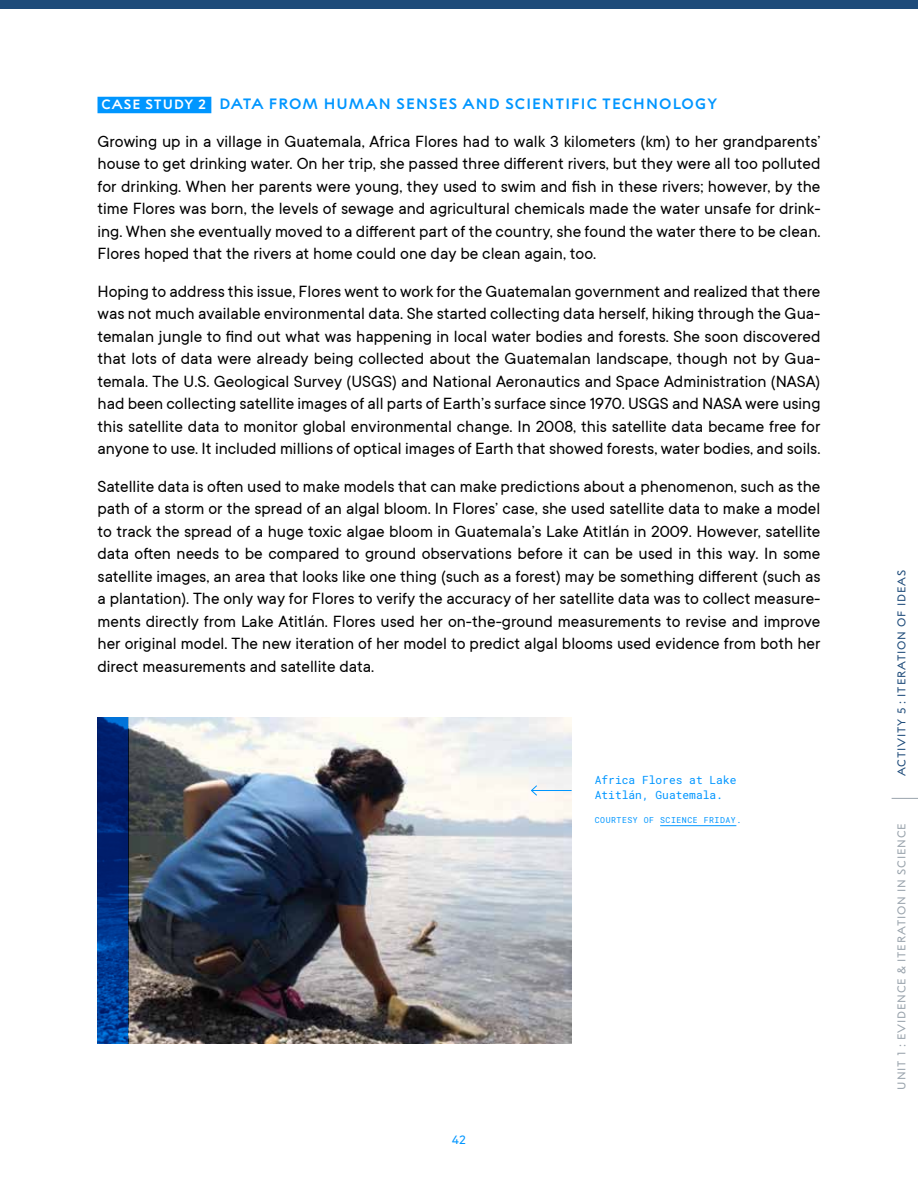
<style>
.page{position:relative;width:918px;height:1188px;background:#fff}
.page>*{position:absolute;margin:0;border:0;box-sizing:border-box;transform-origin:0 0}
.t1{font:18px/22.5px "TT Commons";color:#000;text-align:justify}
.t2{font:700 15px "Alfred Sans";letter-spacing:.075em;color:#0096ff}
.t3{font:12px "Alfred Sans";color:#0096ff}
.t4{font:11.25px/15.8px "Roboto Mono";color:#0096ff}
.t5{font:11.25px "Alfred Sans";letter-spacing:.075em;color:#99a3ac}
.t6{font:11.25px "Alfred Sans";letter-spacing:.075em;color:#1e4b7a}
.t7{font:8.25px "Roboto Mono";letter-spacing:.06em;color:#0096ff}
.s1{font-size:13.5px;color:#fff}
</style>
<div class="page">
<svg style="left:892px;top:798px;width:26px;height:1px"></svg>
<div style="left:0;top:0;width:918px;height:8px;background:#1e4b7a"></div>
<div style="left:98px;top:97px;width:113px;height:16px;background:#0096ff"></div>
<img style="left:128px;top:717px;width:444px;height:327px">
<hr style="left:660px;top:825px;width:76px;height:1px;background:#0096ff">
<hr style="left:532px;top:790px;width:40px;height:1px;background:#0096ff">
<svg style="left:530px;top:785px;width:8px;height:11px"></svg>
<img style="left:98px;top:717px;width:30px;height:327px">
<p class="t2" style="left:101px;top:96px;width:617px"><span class="s1">CASE STUDY 2</span> DATA FROM HUMAN SENSES AND SCIENTIFIC TECHNOLOGY</p>
<p class="t1" style="left:98px;top:130px;width:725px">Growing up in a village in Guatemala, Africa Flores had to walk 3 kilometers (km) to her grandparents’ house to get drinking water. On her trip, she passed three different rivers, but they were all too polluted for drinking. When her parents were young, they used to swim and fish in these rivers; however, by the time Flores was born, the levels of sewage and agricultural chemicals made the water unsafe for drink&shy;ing. When she eventually moved to a different part of the country, she found the water there to be clean.<br>Flores hoped that the rivers at home could one day be clean again, too.</p>
<p class="t1" style="left:98px;top:280px;width:725px">Hoping to address this issue, Flores went to work for the Guatemalan government and realized that there was not much available environmental data. She started collecting data herself, hiking through the Gua&shy;temalan jungle to find out what was happening in local water bodies and forests. She soon discovered that lots of data were already being collected about the Guatemalan landscape, though not by Gua&shy;temala. The U.S. Geological Survey (USGS) and National Aeronautics and Space Administration (NASA) had been collecting satellite images of all parts of Earth’s surface since 1970. USGS and NASA were using this satellite data to monitor global environmental change. In 2008, this satellite data became free for anyone to use. It included millions of optical images of Earth that showed forests, water bodies, and soils.</p>
<p class="t1" style="left:98px;top:475px;width:725px">Satellite data is often used to make models that can make predictions about a phenomenon, such as the path of a storm or the spread of an algal bloom. In Flores’ case, she used satellite data to make a model to track the spread of a huge toxic algae bloom in Guatemala’s Lake Atitlán in 2009. However, satellite data often needs to be compared to ground observations before it can be used in this way. In some satellite images, an area that looks like one thing (such as a forest) may be something different (such as a plantation). The only way for Flores to verify the accuracy of her satellite data was to collect measure&shy;ments directly from Lake Atitlán. Flores used her on-the-ground measurements to revise and improve her original model. The new iteration of her model to predict algal blooms used evidence from both her direct measurements and satellite data.</p>
<p class="t3" style="left:452px;top:1133px;width:16px">42</p>
<p class="t4" style="left:595px;top:771px;width:143px">Africa Flores at Lake<br>Atitlán, Guatemala.</p>
<p class="t7" style="left:595px;top:814px;width:148px">COURTESY OF SCIENCE FRIDAY.</p>
<p class="t6" style="left:895px;top:776px;width:208px;rotate:-90deg">ACTIVITY 5 : ITERATION OF IDEAS</p>
<p class="t5" style="left:895px;top:1090px;width:268px;rotate:-90deg">UNIT 1 : EVIDENCE &amp; ITERATION IN SCIENCE</p>
</div>
